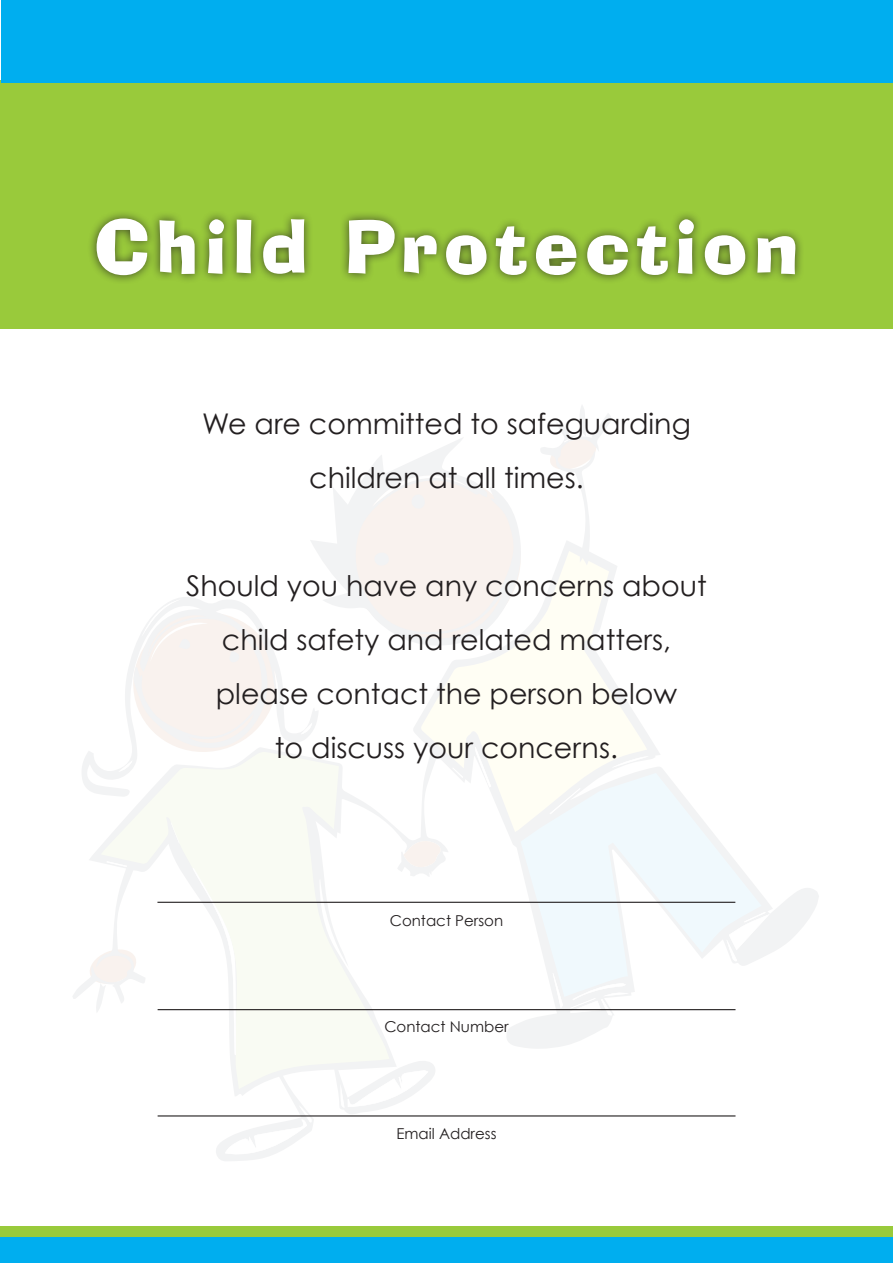
<style>
.page{position:relative;width:893px;height:1263px;background:#fff}
.page>*{position:absolute;margin:0;border:0;box-sizing:border-box;transform-origin:0 0}
.t1{font:72px "Lucky";letter-spacing:.08em;color:#fff}
.t2{font:28.5px/54px "Century Gothic";color:#231f20;text-align:center}
.t3{font:15px "Century Gothic";color:#231f20}
</style>
<div class="page">
<svg style="left:73px;top:414px;width:746px;height:747px"></svg>
<svg style="left:310px;top:437px;width:213px;height:213px"></svg>
<svg style="left:80px;top:593px;width:239px;height:204px"></svg>
<svg style="left:548px;top:406px;width:50px;height:66px"></svg>
<svg style="left:403px;top:838px;width:38px;height:33px"></svg>
<svg style="left:87px;top:947px;width:9px;height:66px"></svg>
<svg style="left:96px;top:748px;width:297px;height:345px"></svg>
<svg style="left:193px;top:868px;width:43px;height:187px"></svg>
<svg style="left:475px;top:747px;width:16px;height:40px"></svg>
<svg style="left:553px;top:997px;width:10px;height:11px"></svg>
<svg style="left:340px;top:1070px;width:88px;height:38px"></svg>
<svg style="left:612px;top:755px;width:37px;height:13px"></svg>
<svg style="left:225px;top:1105px;width:87px;height:51px"></svg>
<svg style="left:570px;top:997px;width:59px;height:18px"></svg>
<svg style="left:762px;top:912px;width:8px;height:49px"></svg>
<svg style="left:107px;top:861px;width:20px;height:6px"></svg>
<svg style="left:171px;top:822px;width:9px;height:21px"></svg>
<svg style="left:452px;top:767px;width:11px;height:11px"></svg>
<svg style="left:339px;top:462px;width:193px;height:192px"></svg>
<svg style="left:301px;top:723px;width:11px;height:11px"></svg>
<svg style="left:118px;top:599px;width:168px;height:173px"></svg>
<svg style="left:521px;top:773px;width:241px;height:224px;fill:#f1f9fd"></svg>
<div style="left:1px;top:80px;width:892px;height:248px;background:#99ca3b"></div>
<div style="left:87px;top:209px;width:718px;height:76px;background:#231f20;opacity:.75"></div>
<div style="left:1px;top:1237px;width:892px;height:26px;background:#00aeef"></div>
<hr style="left:157px;top:902px;width:578px;height:1px;background:#231f20">
<hr style="left:158px;top:1009px;width:577px;height:1px;background:#231f20">
<hr style="left:158px;top:1115px;width:577px;height:1px;background:#231f20">
<div style="left:1px;top:0;width:891px;height:83px;background:#00aeef"></div>
<div style="left:0;top:1226px;width:893px;height:11px;background:#99ca3b"></div>
<h1 class="t1" style="left:94px;top:202px;width:707px">Child Protection</h1>
<p class="t2" style="left:202px;top:396px;width:490px">We are committed to safeguarding children at all times.</p>
<p class="t2" style="left:186px;top:558px;width:522px">Should you have any concerns about child safety and related matters, please contact the person below<br>to discuss your concerns.</p>
<p class="t3" style="left:390px;top:911px;width:115px">Contact Person</p>
<p class="t3" style="left:384px;top:1017px;width:126px">Contact Number</p>
<p class="t3" style="left:396px;top:1124px;width:102px">Email Address</p>
</div>
